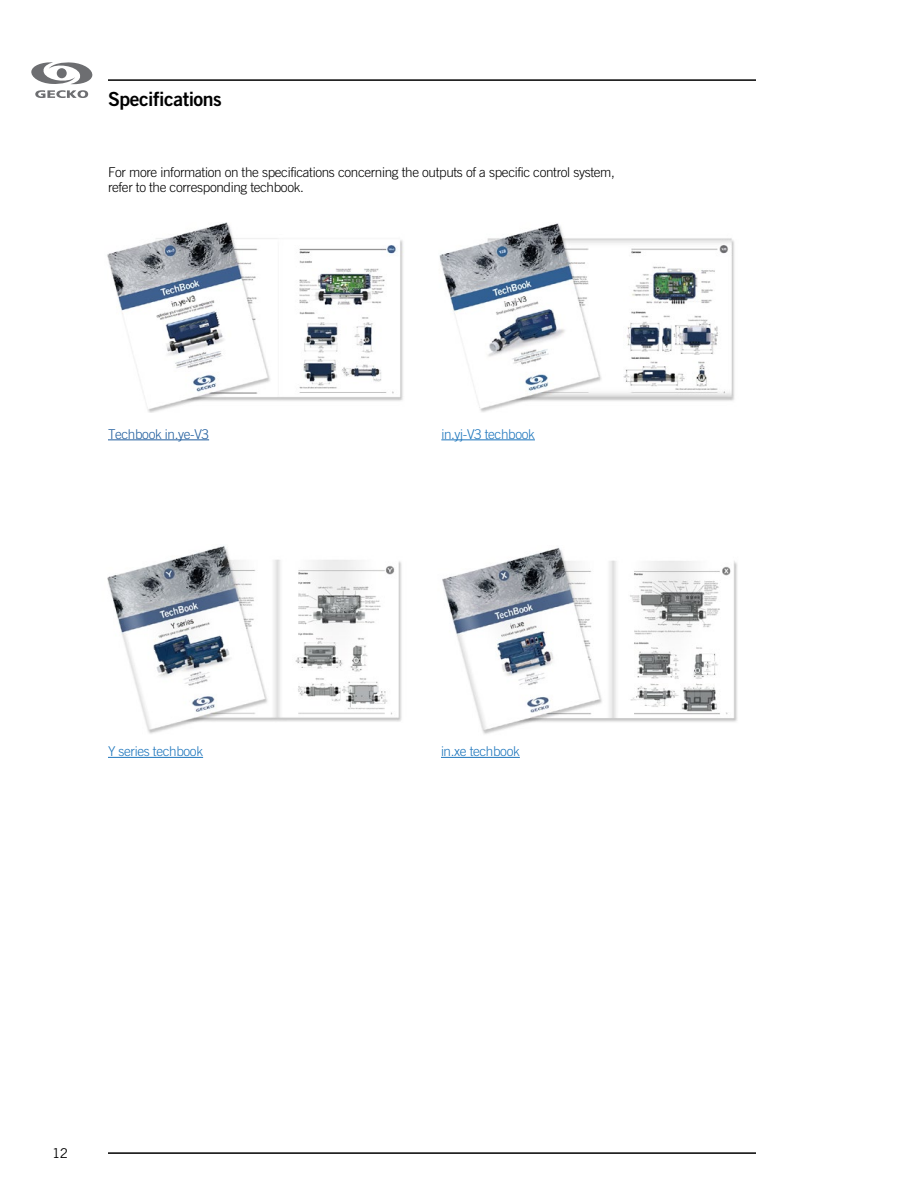
<style>
.page{position:relative;width:918px;height:1188px;background:#fff}
.page>*{position:absolute;margin:0;border:0;box-sizing:border-box;transform-origin:0 0}
.t1{font:19.5px "Trade Gothic LT Std Bd 2";letter-spacing:-.025em;color:#000}
.t2{font:300 13.5px/15px "Trade Gothic LT Std";letter-spacing:-.025em;color:#000}
.t3{font:300 13.5px "Trade Gothic LT Std";letter-spacing:-.025em;color:#1c75bc}
.t4{font:300 13.5px "Trade Gothic LT Std";letter-spacing:-.025em;color:#215e9e}
.t5{font:13.5px "Trade Gothic LT Std";color:#000}
</style>
<div class="page">
<hr style="left:108px;top:79px;width:648px;height:2px;background:#000">
<hr style="left:108px;top:1152px;width:648px;height:2px;background:#000">
<svg style="left:31px;top:62px;width:62px;height:36px"></svg>
<img style="left:442px;top:547px;width:296px;height:187px">
<hr style="left:108px;top:757px;width:95px;height:1px;background:#1c75bc">
<hr style="left:441px;top:757px;width:79px;height:1px;background:#1c75bc">
<img style="left:107px;top:546px;width:295px;height:188px">
<hr style="left:108px;top:440px;width:101px;height:1px;background:#215e9e">
<hr style="left:441px;top:440px;width:94px;height:1px;background:#1c75bc">
<img style="left:107px;top:222px;width:297px;height:190px">
<img style="left:439px;top:223px;width:296px;height:189px">
<h1 class="t1" style="left:108px;top:87px;width:115px">Specifications</h1>
<p class="t2" style="left:108px;top:165px;width:508px">For more information on the specifications concerning the outputs of a specific control system, refer to the corresponding techbook.</p>
<p class="t4" style="left:108px;top:426px;width:103px">Techbook in. ye-V3</p>
<p class="t3" style="left:441px;top:426px;width:95px">in.yj-V3 techbook</p>
<p class="t3" style="left:108px;top:743px;width:97px">Y series techbook</p>
<p class="t3" style="left:441px;top:743px;width:80px">in.xe techbook</p>
<p class="t5" style="left:52px;top:1145px;width:18px">12</p>
</div>
